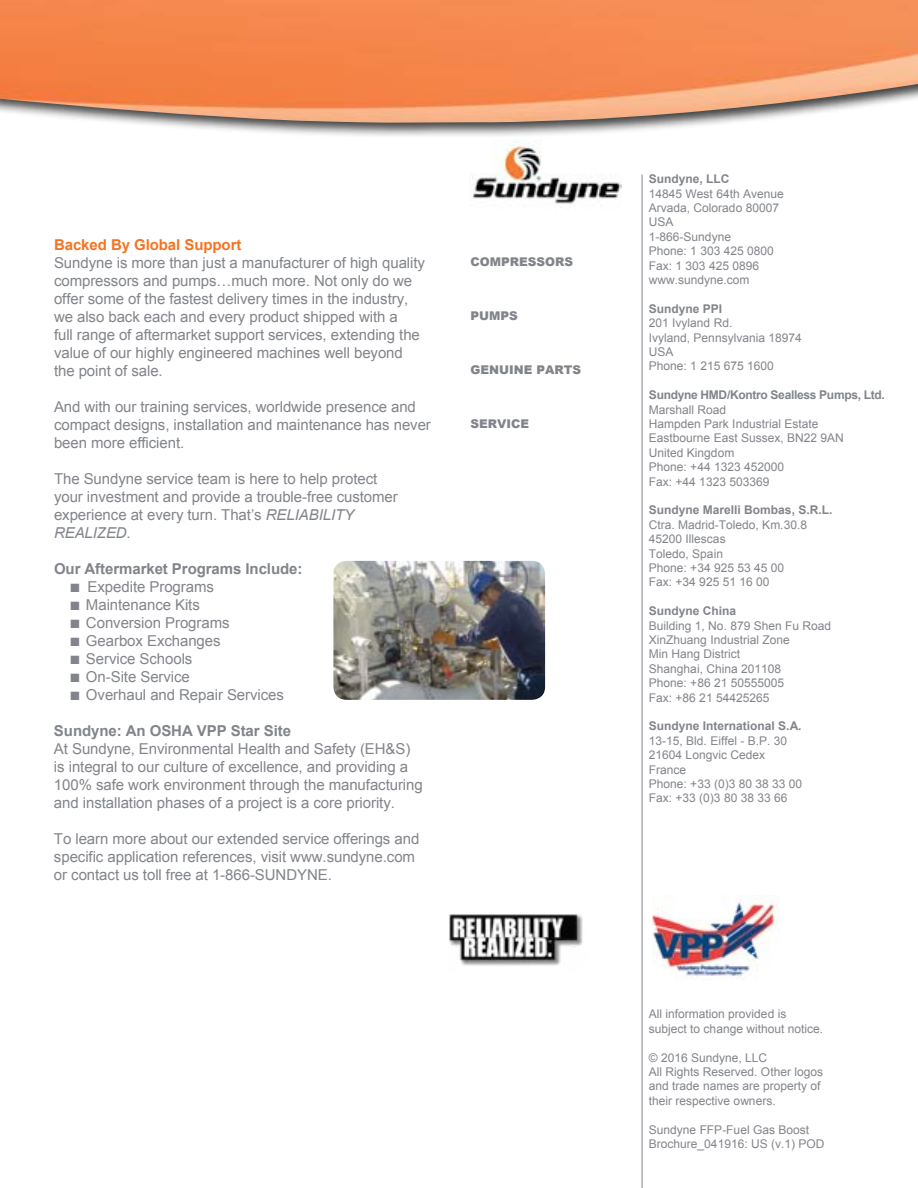
<style>
.page{position:relative;width:918px;height:1188px;background:#fff}
.page>*{position:absolute;margin:0;border:0;box-sizing:border-box;transform-origin:0 0}
.t1{font:15px/18px "Arial";letter-spacing:-.005em;color:#81848a}
.t2{font:700 15px "Arial";letter-spacing:-.005em;color:#81848a}
.t3{font:700 15px "Arial";letter-spacing:-.005em;color:#f47424}
.t4{font:12px/14.4px "Arial";color:#81848a}
.t5{font:700 12px "Arial";color:#81848a}
.t6{font:900 12px "Arial";color:#81848a}
.t7{font:700 12px "Arial";letter-spacing:-.025em;color:#81848a}
.s1{font-style:italic}
</style>
<div class="page">
<div style="left:0;top:0;width:918px;height:138px;background:#000;opacity:.75"></div>
<img style="left:0;top:0;width:918px;height:123px">
<hr style="left:642px;top:175px;width:1px;height:1013px;background:#81848a">
<img style="left:472px;top:141px;width:149px;height:66px">
<img style="left:652px;top:895px;width:125px;height:85px">
<img style="left:333px;top:561px;width:212px;height:139px">
<img style="left:448px;top:913px;width:135px;height:53px">
<p class="t3" style="left:54px;top:235px;width:189px">Backed By Global Support</p>
<p class="t1" style="left:54px;top:254px;width:373px">Sundyne is more than just a manufacturer of high quality compressors and pumps…much more. Not only do we offer some of the fastest delivery times in the industry, we also back each and every product shipped with a<br>full range of aftermarket support services, extending the value of our highly engineered machines well beyond the point of sale.</p>
<p class="t1" style="left:54px;top:398px;width:378px">And with our training services, worldwide presence and compact designs, installation and maintenance has never been more efficient.</p>
<p class="t1" style="left:54px;top:470px;width:345px">The Sundyne service team is here to help protect your investment and provide a trouble-free customer experience at every turn. That’s <span class="s1">RELIABILITY REALIZED.</span></p>
<p class="t2" style="left:54px;top:559px;width:250px">Our Aftermarket Programs Include:</p>
<p class="t1" style="left:70px;top:578px;width:145px">■ Expedite Programs</p>
<p class="t1" style="left:70px;top:596px;width:131px">■ Maintenance Kits</p>
<p class="t1" style="left:70px;top:614px;width:161px">■ Conversion Programs</p>
<p class="t1" style="left:70px;top:632px;width:152px">■ Gearbox Exchanges</p>
<p class="t1" style="left:70px;top:650px;width:124px">■ Service Schools</p>
<p class="t1" style="left:70px;top:668px;width:121px">■ On-Site Service</p>
<p class="t1" style="left:70px;top:686px;width:215px">■ Overhaul and Repair Services</p>
<p class="t2" style="left:54px;top:721px;width:239px">Sundyne: An OSHA VPP Star Site</p>
<p class="t1" style="left:54px;top:740px;width:370px">At Sundyne, Environmental Health and Safety (EH&amp;S) is integral to our culture of excellence, and providing a 100% safe work environment through the manufacturing and installation phases of a project is a core priority.</p>
<p class="t1" style="left:54px;top:830px;width:367px">To learn more about our extended service offerings and specific application references, visit www.sundyne.com or contact us toll free at 1-866-SUNDYNE.</p>
<p class="t6" style="left:471px;top:253px;width:104px">COMPRESSORS</p>
<p class="t6" style="left:471px;top:307px;width:49px">PUMPS</p>
<p class="t6" style="left:471px;top:361px;width:112px">GENUINE PARTS</p>
<p class="t6" style="left:471px;top:415px;width:60px">SERVICE</p>
<p class="t5" style="left:649px;top:171px;width:82px">Sundyne, LLC</p>
<p class="t4" style="left:649px;top:186px;width:136px">14845 West 64th Avenue<br>Arvada, Colorado 80007<br>USA<br>1-866-Sundyne<br>Phone: 1 303 425 0800<br>Fax: 1 303 425 0896 www.sundyne.com</p>
<p class="t5" style="left:649px;top:301px;width:75px">Sundyne PPI</p>
<p class="t4" style="left:649px;top:316px;width:154px">201 Ivyland Rd.<br>Ivyland, Pennsylvania 18974<br>USA<br>Phone: 1 215 675 1600</p>
<p class="t7" style="left:649px;top:387px;width:237px">Sundyne HMD/Kontro Sealless Pumps, Ltd.</p>
<p class="t4" style="left:649px;top:402px;width:196px">Marshall Road<br>Hampden Park Industrial Estate<br>Eastbourne East Sussex, BN22 9AN<br>United Kingdom<br>Phone: +44 1323 452000<br>Fax: +44 1323 503369</p>
<p class="t5" style="left:649px;top:502px;width:185px">Sundyne Marelli Bombas, S.R.L.</p>
<p class="t4" style="left:649px;top:517px;width:160px">Ctra. Madrid-Toledo, Km.30.8<br>45200 Illescas<br>Toledo, Spain<br>Phone: +34 925 53 45 00<br>Fax: +34 925 51 16 00</p>
<p class="t5" style="left:649px;top:603px;width:89px">Sundyne China</p>
<p class="t4" style="left:649px;top:618px;width:184px">Building 1, No. 879 Shen Fu Road<br>XinZhuang Industrial Zone<br>Min Hang District<br>Shanghai, China 201108<br>Phone: +86 21 50555005<br>Fax: +86 21 54425265</p>
<p class="t5" style="left:649px;top:718px;width:154px">Sundyne International S.A.</p>
<p class="t4" style="left:649px;top:733px;width:155px">13-15, Bld. Eiffel - B.P. 30<br>21604 Longvic Cedex<br>France<br>Phone: +33 (0)3 80 38 33 00<br>Fax: +33 (0)3 80 38 33 66</p>
<p class="t4" style="left:649px;top:1007px;width:176px">All information provided is subject to change without notice.</p>
<p class="t4" style="left:649px;top:1050px;width:176px">© 2016 Sundyne, LLC<br>All Rights Reserved. Other logos and trade names are property of their respective owners.</p>
<p class="t4" style="left:649px;top:1122px;width:177px">Sundyne FFP-Fuel Gas Boost<br>Brochure_041916: US (v.1) POD</p>
</div>
